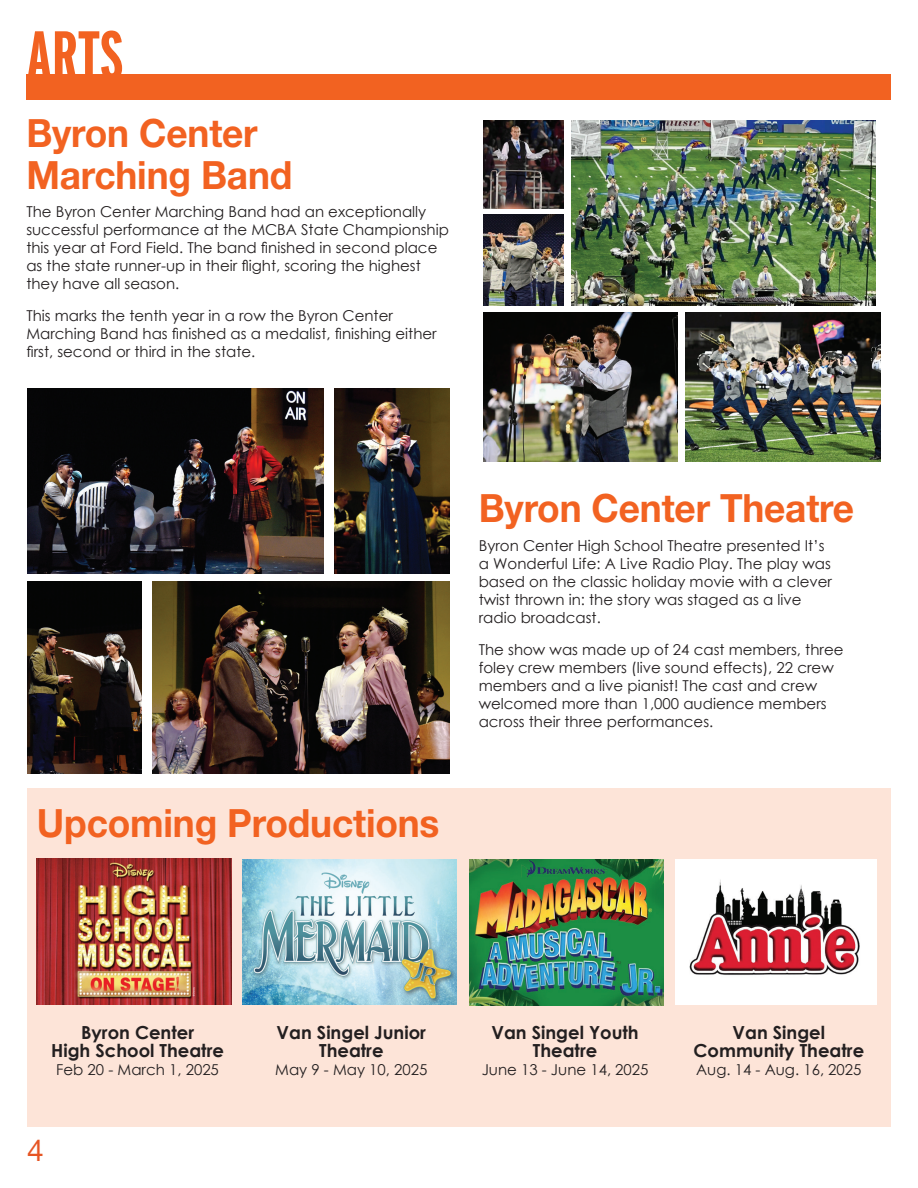
<style>
.page{position:relative;width:918px;height:1188px;background:#fff}
.page>*{position:absolute;margin:0;border:0;box-sizing:border-box;transform-origin:0 0}
.t1{font:700 69px "Interstate Compressed";color:#f26221}
.t2{font:700 39px/42px "Helvetica Neue LT Std";letter-spacing:-.005em;color:#f26221;scale:.95 1}
.t3{font:30px "Helvetica Neue LT Std";color:#e65524}
.t4{font:700 18px/18px "Century Gothic";color:#231f20;text-align:center}
.t5{font:15px/18px "Century Gothic";color:#231f20}
</style>
<div class="page">
<div style="left:27px;top:788px;width:864px;height:338px;background:#fde4d8"></div>
<div style="left:26px;top:74px;width:865px;height:26px;background:#f26221"></div>
<img style="left:483px;top:214px;width:80px;height:92px">
<img style="left:483px;top:121px;width:80px;height:88px">
<img style="left:572px;top:121px;width:304px;height:185px">
<img style="left:686px;top:312px;width:194px;height:149px">
<img style="left:483px;top:312px;width:195px;height:149px">
<img style="left:27px;top:581px;width:114px;height:192px">
<img style="left:153px;top:581px;width:297px;height:192px">
<img style="left:27px;top:389px;width:297px;height:184px">
<img style="left:335px;top:389px;width:115px;height:184px">
<div style="left:675px;top:859px;width:202px;height:146px;background:#fff"></div>
<img style="left:690px;top:879px;width:170px;height:96px">
<img style="left:37px;top:859px;width:195px;height:145px">
<img style="left:469px;top:859px;width:195px;height:146px">
<img style="left:242px;top:859px;width:214px;height:145px">
<h1 class="t1" style="left:26px;top:17px;width:99px">ARTS</h1>
<h2 class="t2" style="left:26px;top:111px;width:282px">Byron Center<br>Marching Band</h2>
<p class="t5" style="left:26px;top:203px;width:424px">The Byron Center Marching Band had an exceptionally successful performance at the MCBA State Championship this year at Ford Field. The band finished in second place as the state runner-up in their flight, scoring the highest they have all season.</p>
<p class="t5" style="left:26px;top:306px;width:412px">This marks the tenth year in a row the Byron Center<br>Marching Band has finished as a medalist, finishing either first, second or third in the state.</p>
<h2 class="t2" style="left:37px;top:802px;width:425px">Upcoming Productions</h2>
<h2 class="t2" style="left:479px;top:487px;width:397px">Byron Center Theatre</h2>
<p class="t5" style="left:479px;top:537px;width:355px">Byron Center High School Theatre presented It’s a Wonderful Life: A Live Radio Play. The play was based on the classic holiday movie with a clever twist thrown in: the story was staged as a live radio broadcast.</p>
<p class="t5" style="left:479px;top:640px;width:366px">The show was made up of 24 cast members, three foley crew members (live sound effects), 22 crew members and a live pianist! The cast and crew welcomed more than 1,000 audience members across their three performances.</p>
<p class="t4" style="left:51px;top:1023px;width:174px">Byron Center<br>High School Theatre</p>
<p class="t5" style="left:56px;top:1061px;width:164px">Feb 20 - March 1, 2025</p>
<h3 class="t3" style="left:27px;top:1132px;width:18px">4</h3>
<p class="t4" style="left:277px;top:1023px;width:151px">Van Singel Junior<br>Theatre</p>
<p class="t5" style="left:275px;top:1061px;width:154px">May 9 - May 10, 2025</p>
<p class="t4" style="left:492px;top:1023px;width:149px">Van Singel Youth<br>Theatre</p>
<p class="t5" style="left:482px;top:1061px;width:168px">June 13 - June 14, 2025</p>
<p class="t4" style="left:694px;top:1023px;width:172px">Van Singel<br>Community Theatre</p>
<p class="t5" style="left:696px;top:1061px;width:167px">Aug. 14 - Aug. 16, 2025</p>
</div>
